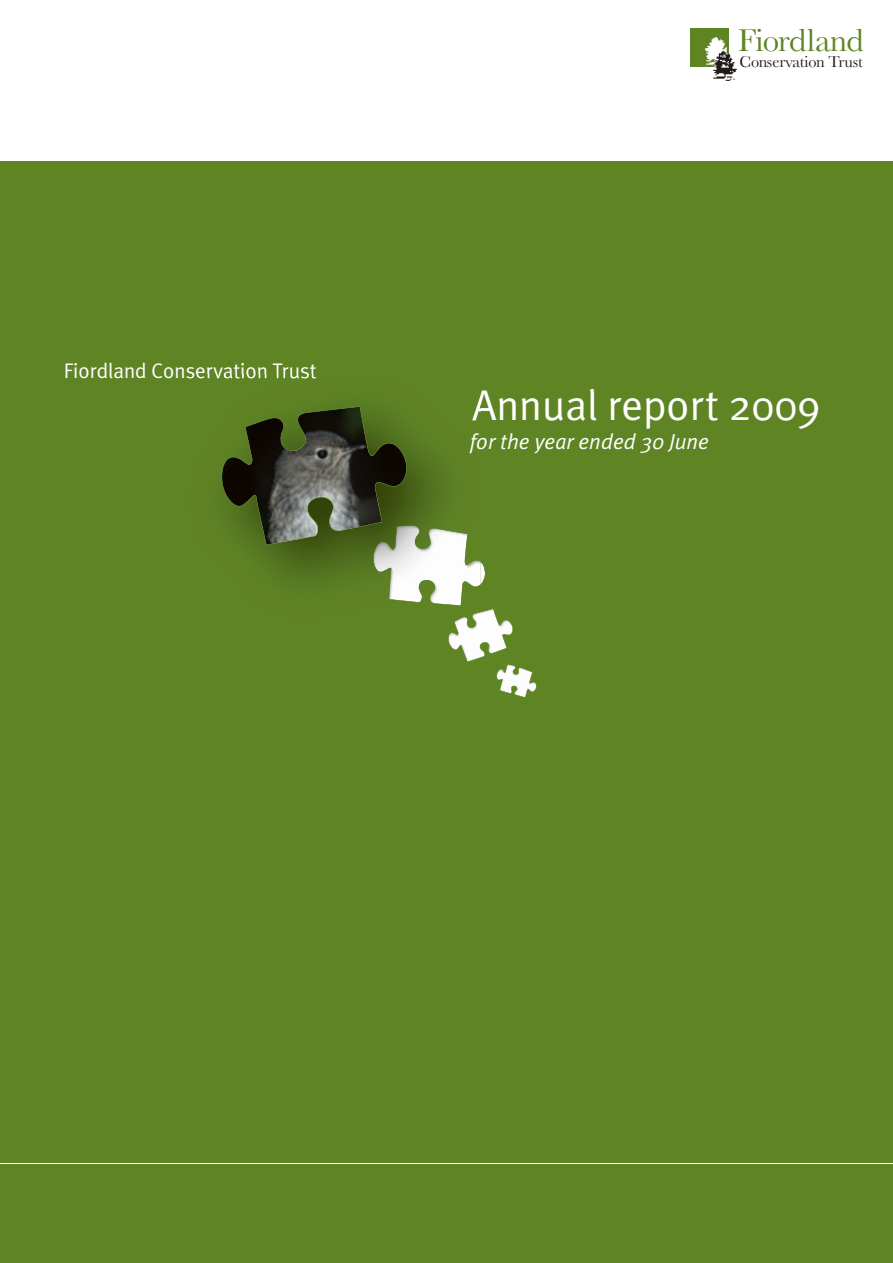
<style>
.page{position:relative;width:893px;height:1263px;background:#fff}
.page>*{position:absolute;margin:0;border:0;box-sizing:border-box;transform-origin:0 0}
.t1{font:42.9px "Meta Plus Normal";color:#fff}
.t2{font:33px "Baskerville";letter-spacing:-.02em;color:#5f8424}
.t3{font:italic 21.75px "Meta Plus Normal";color:#fff}
.t4{font:21.15px "Meta Plus Normal";color:#fff}
.t5{font:16.5px "Baskerville";letter-spacing:-.01em;color:#211b17}
</style>
<div class="page">
<div style="left:0;top:162px;width:893px;height:1101px;background:#5f8424"></div>
<div style="left:691px;top:29px;width:38px;height:38px;background:#5f8424"></div>
<img style="left:705px;top:37px;width:22px;height:28px">
<img style="left:712px;top:51px;width:25px;height:30px">
<hr style="left:0;top:1163px;width:893px;height:1px;background:#fff">
<img style="left:477px;top:394px;width:4px;height:12px">
<img style="left:189px;top:374px;width:127px;height:5px">
<svg style="left:222px;top:406px;width:315px;height:292px"></svg>
<p class="t4" style="left:64px;top:359px;width:254px">Fiordland Conservation Trust</p>
<h2 class="t2" style="left:738px;top:21px;width:127px">Fiordland</h2>
<p class="t5" style="left:739px;top:52px;width:125px">Conservation Trust</p>
<h1 class="t1" style="left:472px;top:381px;width:350px">Annual report 2009</h1>
<p class="t3" style="left:470px;top:429px;width:241px">for the year ended 30 June</p>
</div>
